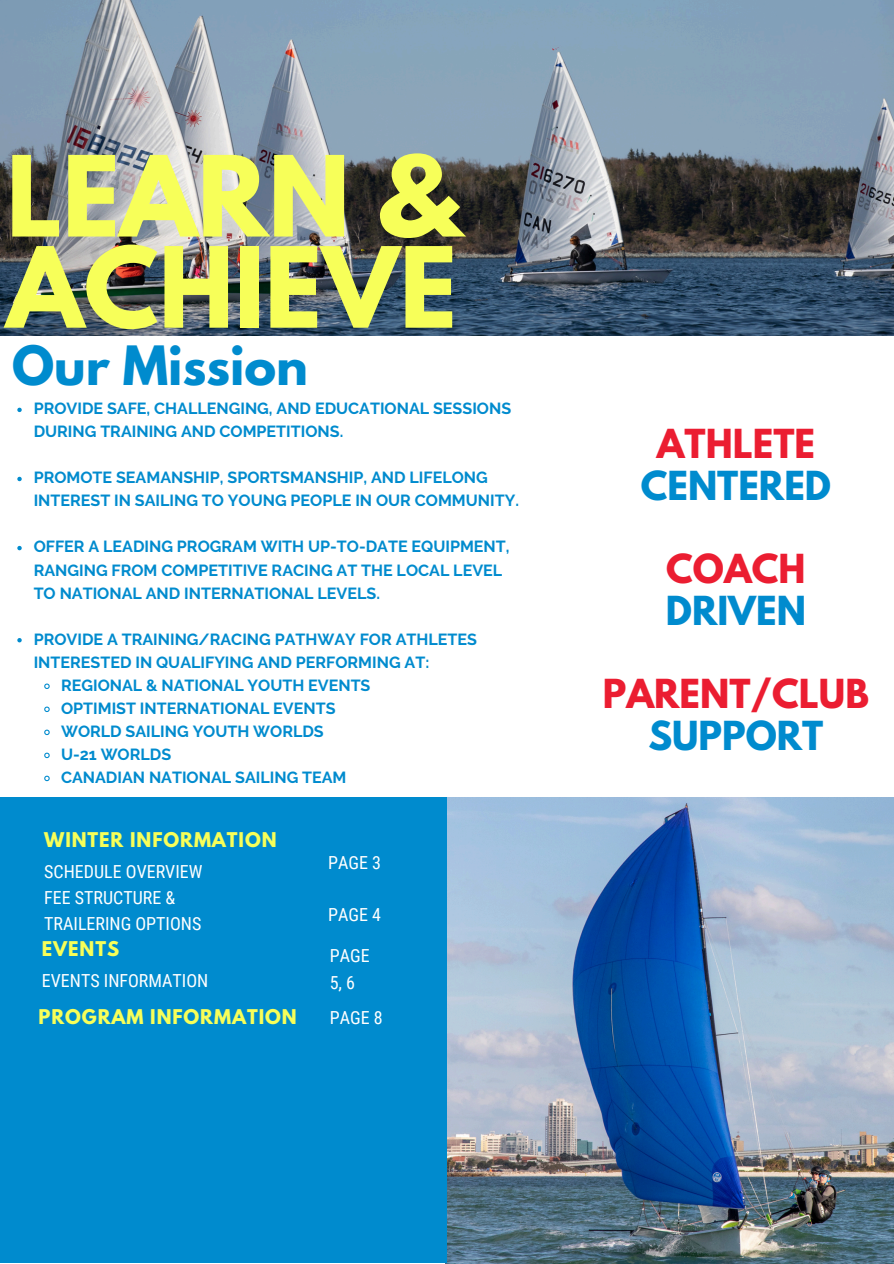
<style>
.page{position:relative;width:894px;height:1264px;background:#fff}
.page>*{position:absolute;margin:0;border:0;box-sizing:border-box;transform-origin:0 0}
.t1{font:700 99px/91.2px "League Spartan";color:#f7ff59}
.t2{font:700 48px "League Spartan";color:#008bce}
.t3{font:700 35.4px/41.7px "League Spartan";color:#008bce;text-align:center}
.t4{font:700 35.4px/41.7px "League Spartan";color:#eb1d31;text-align:center}
.t5{font:18px/25.8px "Roboto Condensed";color:#fff}
.t6{font:700 18px "League Spartan";letter-spacing:.05em;color:#f7ff59}
.t7{font:700 16.05px/23px "Raleway";color:#008bce}
.s1{color:#eb1d31}
.s2{color:#008bce}
</style>
<div class="page">
<img style="left:446px;top:797px;width:447px;height:466px">
<div style="left:0;top:797px;width:446px;height:466px;background:#008bce"></div>
<img style="left:0;top:0;width:893px;height:335px">
<svg style="left:17px;top:407px;width:5px;height:5px"></svg>
<svg style="left:17px;top:477px;width:5px;height:4px"></svg>
<svg style="left:17px;top:546px;width:5px;height:4px"></svg>
<svg style="left:17px;top:638px;width:5px;height:4px"></svg>
<svg style="left:44px;top:683px;width:6px;height:6px"></svg>
<svg style="left:44px;top:706px;width:6px;height:6px"></svg>
<svg style="left:44px;top:729px;width:6px;height:7px"></svg>
<svg style="left:44px;top:752px;width:6px;height:7px"></svg>
<svg style="left:44px;top:775px;width:6px;height:7px"></svg>
<h2 class="t1" style="left:6px;top:164px;width:454px">LEARN &amp;<br>ACHIEVE</h2>
<h5 class="t2" style="left:12px;top:341px;width:297px">Our Mission</h5>
<p class="t7" style="left:34px;top:397px;width:479px">PROVIDE SAFE, CHALLENGING, AND EDUCATIONAL SESSIONS<br>DURING TRAINING AND COMPETITIONS.</p>
<p class="t7" style="left:34px;top:466px;width:486px">PROMOTE SEAMANSHIP, SPORTSMANSHIP, AND LIFELONG<br>INTEREST IN SAILING TO YOUNG PEOPLE IN OUR COMMUNITY.</p>
<p class="t7" style="left:34px;top:535px;width:477px">OFFER A LEADING PROGRAM WITH UP-TO-DATE EQUIPMENT,<br>RANGING FROM COMPETITIVE RACING AT THE LOCAL LEVEL<br>TO NATIONAL AND INTERNATIONAL LEVELS.</p>
<p class="t7" style="left:34px;top:627px;width:444px">PROVIDE A TRAINING/RACING PATHWAY FOR ATHLETES<br>INTERESTED IN QUALIFYING AND PERFORMING AT:</p>
<p class="t7" style="left:61px;top:673px;width:311px">REGIONAL &amp; NATIONAL YOUTH EVENTS</p>
<h3 class="t7" style="left:61px;top:696px;width:276px">OPTIMIST INTERNATIONAL EVENTS</h3>
<h3 class="t7" style="left:61px;top:719px;width:264px">WORLD SAILING YOUTH WORLDS</h3>
<h3 class="t7" style="left:61px;top:742px;width:112px">U-21 WORLDS</h3>
<h4 class="t7" style="left:61px;top:765px;width:287px">CANADIAN NATIONAL SAILING TEAM</h4>
<p class="t6" style="left:44px;top:830px;width:234px">WINTER INFORMATION</p>
<p class="t5" style="left:44px;top:858px;width:160px">SCHEDULE OVERVIEW<br>FEE STRUCTURE &amp;<br>TRAILERING OPTIONS</p>
<p class="t5" style="left:328px;top:849px;width:54px">PAGE 3</p>
<p class="t5" style="left:328px;top:901px;width:54px">PAGE 4</p>
<h5 class="t6" style="left:42px;top:940px;width:79px">EVENTS</h5>
<h5 class="t5" style="left:329px;top:943px;width:41px">PAGE</h5>
<h4 class="t5" style="left:42px;top:968px;width:168px">EVENTS INFORMATION</h4>
<h5 class="t5" style="left:329px;top:969px;width:27px">5, 6</h5>
<h5 class="t6" style="left:38px;top:1007px;width:260px">PROGRAM INFORMATION</h5>
<p class="t5" style="left:329px;top:1005px;width:54px">PAGE 8</p>
<h5 class="t3" style="left:640px;top:427px;width:192px"><span class="s1">ATHLETE<br></span>CENTERED</h5>
<h5 class="t3" style="left:665px;top:552px;width:141px;text-align:left"><span class="s1">COACH<br></span>DRIVEN</h5>
<h4 class="t4" style="left:602px;top:677px;width:267px">PARENT/CLUB<br><span class="s2">SUPPORT</span></h4>
</div>
